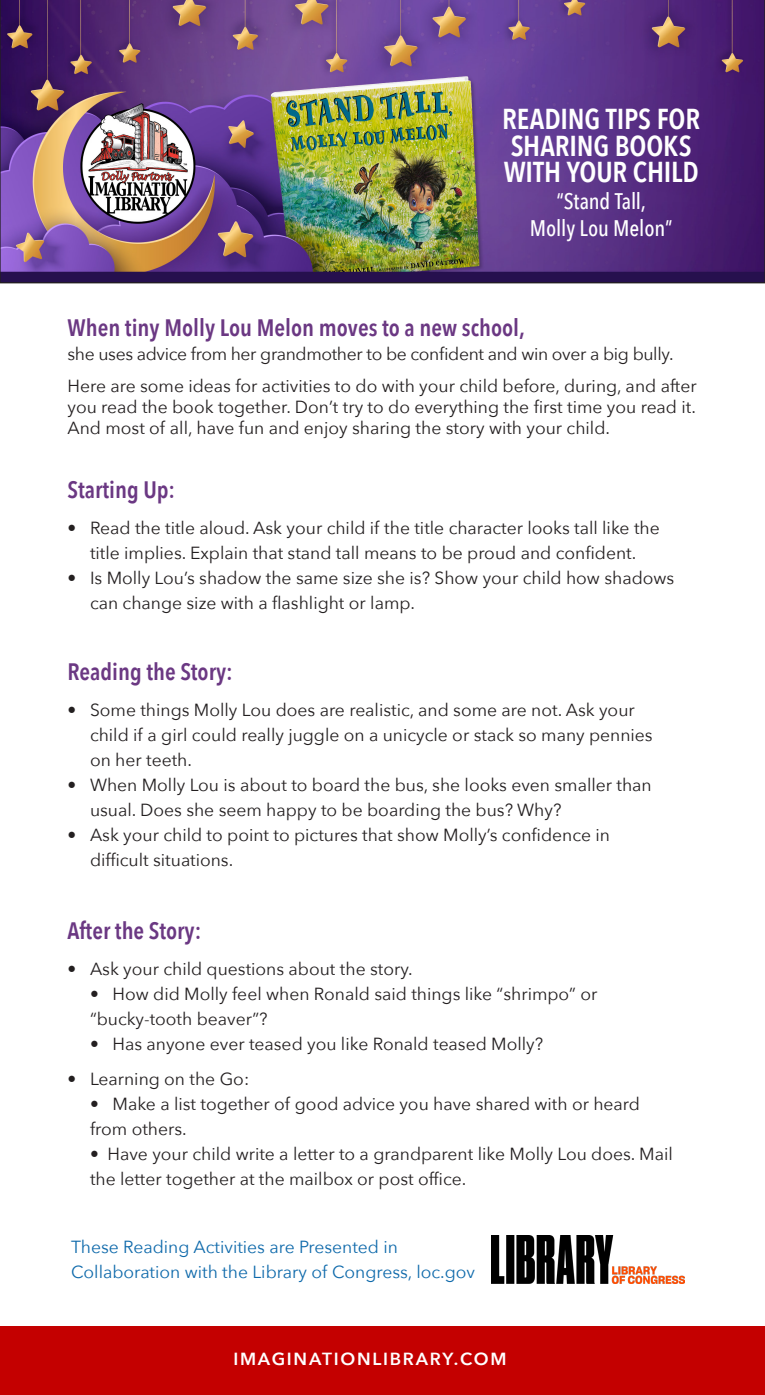
<style>
.page{position:relative;width:765px;height:1395px;background:#fff}
.page>*{position:absolute;margin:0;border:0;box-sizing:border-box;transform-origin:0 0}
.Heading_1{font:600 28.75px "Avenir Next Condensed";letter-spacing:-.005em;color:#fff}
.Paragraph_Style_1{font:600 23.75px "Avenir Next Condensed";color:#6b3883}
.Heading_1-2{font:500 22.5px/26.2px "Avenir Next Condensed";letter-spacing:-.005em;color:#fff;text-align:center}
.Paragraph_Style_1-2{font:17.5px/25px "Avenir Next";color:#231f20}
.t1{font:17.5px/25px "Avenir Next";color:#0f6aab}
.Paragraph_Style_1-3{font:17.5px "Avenir Next";letter-spacing:-.02em;color:#231f20}
.t2{font:600 17.5px "Avenir Next";letter-spacing:.1em;color:#fff}
</style>
<div class="page">
<img style="left:0;top:0;width:765px;height:283px">
<div style="left:0;top:1327px;width:765px;height:68px;background:#c40000"></div>
<img style="left:492px;top:1236px;width:193px;height:48px">
<p class="Heading_1" style="left:502px;top:94px;width:199px">READING TIPS FOR</p>
<p class="Heading_1" style="left:511px;top:121px;width:182px">SHARING BOOKS</p>
<p class="Heading_1" style="left:504px;top:147px;width:197px">WITH YOUR CHILD</p>
<p class="Heading_1-2" style="left:530px;top:188px;width:144px">“Stand Tall,<br>Molly Lou Melon”</p>
<p class="Paragraph_Style_1" style="left:68px;top:307px;width:459px">When tiny Molly Lou Melon moves to a new school,</p>
<p class="Paragraph_Style_1-3" style="left:68px;top:339px;width:608px">she uses advice from her grandmother to be confident and win over a big bully.</p>
<p class="Paragraph_Style_1-2" style="left:68px;top:374px;width:631px;line-height:21px;text-align:justify">Here are some ideas for activities to do with your child before, during, and after you read the book together. Don’t try to do everything the first time you read it.<br>And most of all, have fun and enjoy sharing the story with your child.</p>
<p class="Paragraph_Style_1" style="left:68px;top:469px;width:109px">Starting Up:</p>
<p class="Paragraph_Style_1-2" style="left:68px;top:515px;width:594px;text-align:center">• Read the title aloud. Ask your child if the title character looks tall like the title implies. Explain that stand tall means to be proud and confident.</p>
<p class="Paragraph_Style_1-2" style="left:90px;top:565px;width:586px;text-indent:-22px">• Is Molly Lou’s shadow the same size she is? Show your child how shadows can change size with a flashlight or lamp.</p>
<p class="Paragraph_Style_1" style="left:68px;top:651px;width:167px">Reading the Story:</p>
<p class="Paragraph_Style_1-2" style="left:90px;top:697px;width:564px;text-indent:-22px">• Some things Molly Lou does are realistic, and some are not. Ask your child if a girl could really juggle on a unicycle or stack so many pennies on her teeth.</p>
<p class="Paragraph_Style_1-2" style="left:90px;top:772px;width:563px;text-indent:-22px">• When Molly Lou is about to board the bus, she looks even smaller than usual. Does she seem happy to be boarding the bus? Why?</p>
<p class="Paragraph_Style_1-2" style="left:90px;top:822px;width:522px;text-indent:-22px">• Ask your child to point to pictures that show Molly’s confidence in difficult situations.</p>
<p class="Paragraph_Style_1" style="left:68px;top:910px;width:135px">After the Story:</p>
<p class="Paragraph_Style_1-2" style="left:68px;top:955px;width:347px">• Ask your child questions about the story.</p>
<p class="Paragraph_Style_1-2" style="left:90px;top:980px;width:509px">• How did Molly feel when Ronald said things like “shrimpo” or “bucky-tooth beaver”?</p>
<p class="Paragraph_Style_1-2" style="left:90px;top:1030px;width:455px">• Has anyone ever teased you like Ronald teased Molly?</p>
<p class="Paragraph_Style_1-2" style="left:68px;top:1066px;width:183px">• Learning on the Go:</p>
<p class="Paragraph_Style_1-2" style="left:90px;top:1091px;width:552px">• Make a list together of good advice you have shared with or heard from others.</p>
<p class="Paragraph_Style_1-2" style="left:90px;top:1141px;width:584px">• Have your child write a letter to a grandparent like Molly Lou does. Mail the letter together at the mailbox or post office.</p>
<p class="t1" style="left:71px;top:1234px;width:405px">These Reading Activities are Presented in<br>Collaboration with the Library of Congress, loc.gov</p>
<p class="t2" style="left:233px;top:1344px;width:275px">IMAGINATIONLIBRARY.COM</p>
</div>
